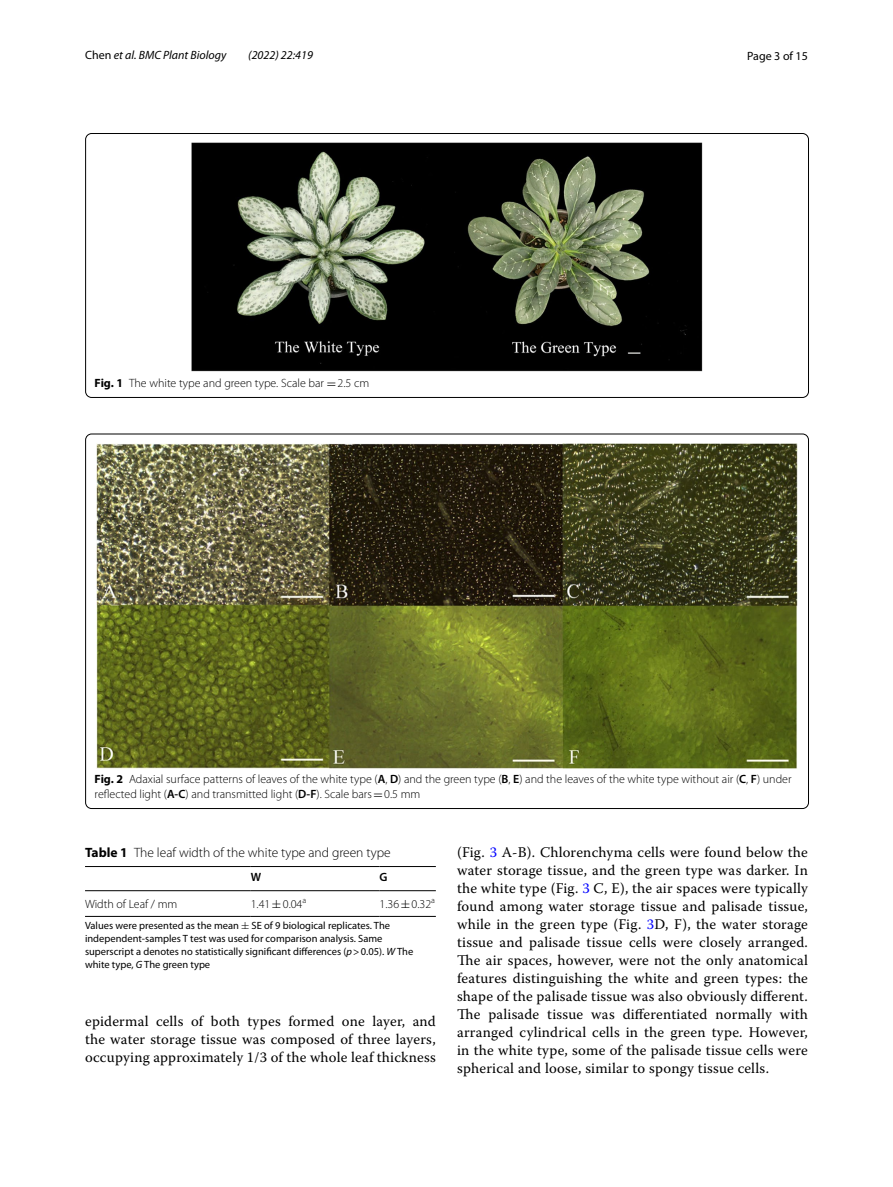
<style>
.page{position:relative;width:893px;height:1187px;background:#fff}
.page>*{position:absolute;margin:0;border:0;box-sizing:border-box;transform-origin:0 0}
.t1{font:14.7px/18px "Warnock Pro";letter-spacing:.015em;color:#000;text-align:justify}
.t2{font:300 13.5px "Myriad Pro";color:#000}
.t3{font:300 12px/15px "Myriad Pro";color:#000}
.t4{font:italic 12px "Myriad Pro";color:#000}
.t5{font:12px "Myriad Pro";color:#000}
.t6{font:600 12px "Myriad Pro";color:#000}
.t7{font:10.5px/12.8px "Myriad Pro";color:#000}
.s1{font-style:normal}
.s2{font-weight:700}
.s3{font-family:"MTSY";font-weight:400}
.s4{font-weight:600}
.s5{font-family:"MTSY"}
.s6{font-style:italic}
.s7{color:#00f}
</style>
<div class="page">
<img style="left:192px;top:142px;width:510px;height:230px">
<div style="left:85px;top:133px;width:724px;height:264px;border:1px solid #000;border-radius:6px"></div>
<img style="left:97px;top:443px;width:700px;height:325px">
<hr style="left:85px;top:866px;width:166px;height:1px;background:#000">
<hr style="left:85px;top:890px;width:166px;height:1px;background:#000">
<hr style="left:251px;top:866px;width:129px;height:1px;background:#000">
<hr style="left:251px;top:890px;width:129px;height:1px;background:#000">
<hr style="left:380px;top:866px;width:56px;height:1px;background:#000">
<hr style="left:380px;top:890px;width:56px;height:1px;background:#000">
<hr style="left:85px;top:916px;width:166px;height:1px;background:#000">
<hr style="left:251px;top:916px;width:129px;height:1px;background:#000">
<hr style="left:380px;top:916px;width:56px;height:1px;background:#000">
<p class="t4" style="left:85px;top:48px;width:143px"><span class="s1">Chen</span> et al. BMC Plant Biology</p>
<p class="t4" style="left:248px;top:48px;width:66px">(2022) 22:419</p>
<p class="t5" style="left:747px;top:48px;width:62px">Page 3 of 15</p>
<p class="t3" style="left:95px;top:376px;width:276px"><span class="s2">Fig. 1</span> The white type and green type. Scale bar <span class="s3">=</span>2.5 cm</p>
<p class="t3" style="left:95px;top:772px;width:698px"><span class="s2">Fig. 2</span> Adaxial surface patterns of leaves of the white type (<span class="s4">A</span>, <span class="s4">D</span>) and the green type (<span class="s4">B</span>, <span class="s4">E</span>) and the leaves of the white type without air (<span class="s4">C</span>, <span class="s4">F</span>) under reflected light (<span class="s4">A-C</span>) and transmitted light (<span class="s4">D-F</span>). Scale bars<span class="s3">=</span>0.5 mm</p>
<p class="t2" style="left:85px;top:844px;width:307px"><span class="s2">Table 1</span> The leaf width of the white type and green type</p>
<p class="t6" style="left:251px;top:869px;width:12px">W</p>
<p class="t6" style="left:380px;top:869px;width:9px">G</p>
<p class="t3" style="left:85px;top:896px;width:94px">Width of Leaf / mm</p>
<p class="t3" style="left:251px;top:896px;width:57px">1.41<span class="s3">±</span>0.04<sup>a</sup></p>
<p class="t3" style="left:380px;top:896px;width:57px">1.36<span class="s3">±</span>0.32<sup>a</sup></p>
<p class="t7" style="left:85px;top:919px;width:330px">Values were presented as the mean <span class="s5">±</span> SE of 9 biological replicates. The independent-samples T test was used for comparison analysis. Same superscript a denotes no statistically significant differences (<span class="s6">p</span>&gt;0.05). <span class="s6">W</span> The white type, <span class="s6">G</span> The green type</p>
<p class="t1" style="left:85px;top:1011px;width:352px">epidermal cells of both types formed one layer, and the water storage tissue was composed of three layers, occupying approximately 1/3 of the whole leaf thickness</p>
<p class="t1" style="left:457px;top:843px;width:352px">(Fig. <span class="s7">3</span> A-B). Chlorenchyma cells were found below the water storage tissue, and the green type was darker. In the white type (Fig. <span class="s7">3</span> C, E), the air spaces were typically found among water storage tissue and palisade tissue, while in the green type (Fig. <span class="s7">3</span>D, F), the water storage tissue and palisade tissue cells were closely arranged.<br>The air spaces, however, were not the only anatomical features distinguishing the white and green types: the shape of the palisade tissue was also obviously different.<br>The palisade tissue was differentiated normally with arranged cylindrical cells in the green type. However, in the white type, some of the palisade tissue cells were spherical and loose, similar to spongy tissue cells.</p>
</div>
